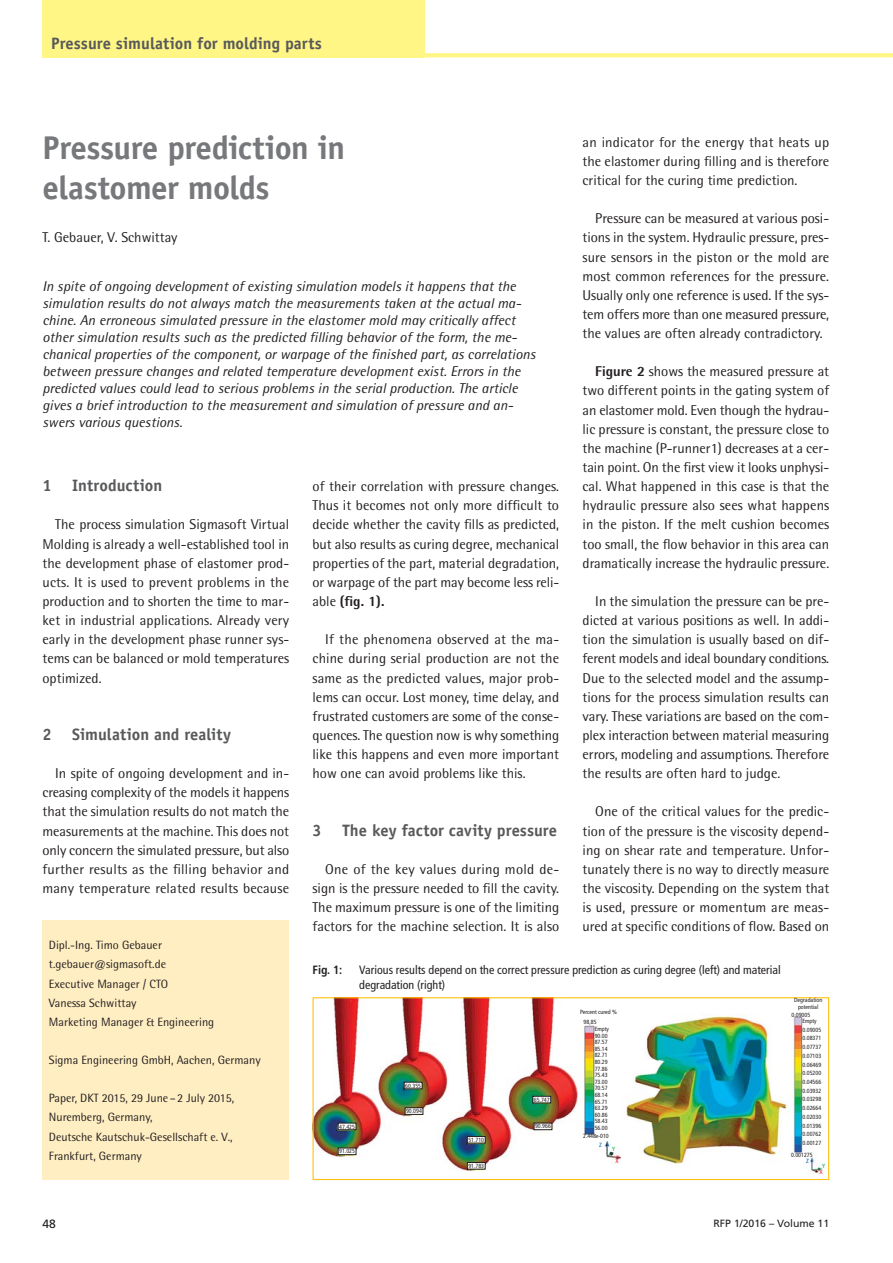
<style>
.page{position:relative;width:893px;height:1263px;background:#fff}
.page>*{position:absolute;margin:0;border:0;box-sizing:border-box;transform-origin:0 0}
.t1{font:700 33px/39.6px "Officina Sans";letter-spacing:-.015em;color:#77787b}
.t2{font:700 16.5px "Officina Sans";color:#58595b}
.t3{font:14.25px/19.2px "Rotis Semi Sans";color:#231f20;text-align:justify}
.t4{font:italic 14.25px/17.1px "Rotis Semi Sans";color:#231f20}
.t5{font:12px/19.2px "Rotis Semi Sans";color:#231f20}
.t6{font:condensed 12px/15px "Frutiger";color:#231f20}
.t7{font:700 condensed 12px "Frutiger";color:#231f20}
.t8{font:12px "Frutiger";color:#231f20}
.t9{font:10.5px "Frutiger";color:#231f20}
.t10{font:condensed 6px/6.6px "Frutiger";color:#231f20}
.t11{font:condensed 6px "Frutiger";color:#00a650}
.t12{font:condensed 6px "Frutiger";color:#0066b3}
.t13{font:condensed 6px "Frutiger";color:#ed1c24}
.s1{font-weight:800}
</style>
<div class="page">
<svg style="left:425px;top:53px;width:468px;height:4px"></svg>
<div style="left:43px;top:0;width:382px;height:57px;background:#fff685"></div>
<div style="left:43px;top:921px;width:246px;height:259px;background:#ffeec2"></div>
<img style="left:315px;top:999px;width:306px;height:172px">
<img style="left:625px;top:1014px;width:198px;height:160px">
<div style="left:313px;top:997px;width:516px;height:183px;border:1px solid #ffc20e"></div>
<div style="left:534px;top:1123px;width:18px;height:7px;background:#fff"></div>
<div style="left:534px;top:1123px;width:18px;height:7px;border:1px solid #231f20"></div>
<div style="left:533px;top:1096px;width:18px;height:7px;background:#fff"></div>
<div style="left:533px;top:1096px;width:18px;height:7px;border:1px solid #231f20"></div>
<div style="left:467px;top:1136px;width:18px;height:7px;background:#fff"></div>
<div style="left:467px;top:1136px;width:18px;height:7px;border:1px solid #231f20"></div>
<div style="left:467px;top:1162px;width:18px;height:7px;background:#fff"></div>
<div style="left:467px;top:1162px;width:18px;height:7px;border:1px solid #231f20"></div>
<div style="left:405px;top:1108px;width:18px;height:6px;background:#fff"></div>
<div style="left:405px;top:1107px;width:18px;height:7px;border:1px solid #231f20"></div>
<div style="left:404px;top:1082px;width:18px;height:7px;background:#fff"></div>
<div style="left:338px;top:1123px;width:18px;height:7px;background:#fff"></div>
<div style="left:338px;top:1123px;width:18px;height:7px;border:1px solid #231f20"></div>
<div style="left:338px;top:1148px;width:18px;height:6px;background:#fff"></div>
<div style="left:338px;top:1148px;width:18px;height:7px;border:1px solid #231f20"></div>
<p class="t2" style="left:51px;top:37px;width:272px">Pressure simulation for molding parts</p>
<h1 class="t1" style="left:43px;top:131px;width:304px">Pressure prediction in elastomer molds</h1>
<p class="t3" style="left:43px;top:229px;width:137px">T. Gebauer, V. Schwittay</p>
<p class="t4" style="left:43px;top:279px;width:495px">In spite of ongoing development of existing simulation models it happens that the simulation results do not always match the measurements taken at the actual ma&shy;chine. An erroneous simulated pressure in the elastomer mold may critically affect other simulation results such as the predicted filling behavior of the form, the me&shy;chanical properties of the component, or warpage of the finished part, as correlations between pressure changes and related temperature development exist. Errors in the predicted values could lead to serious problems in the serial production. The article gives a brief introduction to the measurement and simulation of pressure and an&shy;swers various questions.</p>
<p class="t2" style="left:43px;top:479px;width:121px">1 Introduction</p>
<p class="t3" style="left:43px;top:516px;width:248px;text-indent:13px">The process simulation Sigmasoft Virtual Molding is already a well-established tool in the development phase of elastomer prod&shy;ucts. It is used to prevent problems in the production and to shorten the time to mar&shy;ket in industrial applications. Already very early in the development phase runner sys&shy;tems can be balanced or mold temperatures optimized.</p>
<p class="t2" style="left:43px;top:728px;width:190px">2 Simulation and reality</p>
<p class="t3" style="left:43px;top:765px;width:248px;text-indent:13px">In spite of ongoing development and in&shy;creasing complexity of the models it happens that the simulation results do not match the measurements at the machine. This does not only concern the simulated pressure, but also further results as the filling behavior and many temperature related results because</p>
<p class="t3" style="left:313px;top:478px;width:248px">of their correlation with pressure changes.<br>Thus it becomes not only more difficult to decide whether the cavity fills as predicted, but also results as curing degree, mechanical properties of the part, material degradation, or warpage of the part may become less reli&shy;able <span class="s1">(fig. 1).</span></p>
<p class="t3" style="left:313px;top:631px;width:248px;text-indent:13px">If the phenomena observed at the ma&shy;chine during serial production are not the same as the predicted values, major prob&shy;lems can occur. Lost money, time delay, and frustrated customers are some of the conse&shy;quences. The question now is why something like this happens and even more important how one can avoid problems like this.</p>
<p class="t2" style="left:313px;top:824px;width:246px">3 The key factor cavity pressure</p>
<p class="t3" style="left:313px;top:861px;width:248px;text-indent:13px">One of the key values during mold de&shy;sign is the pressure needed to fill the cavity.<br>The maximum pressure is one of the limiting factors for the machine selection. It is also</p>
<p class="t3" style="left:583px;top:134px;width:248px">an indicator for the energy that heats up the elastomer during filling and is therefore critical for the curing time prediction.</p>
<p class="t3" style="left:583px;top:210px;width:248px;text-indent:13px">Pressure can be measured at various posi&shy;tions in the system. Hydraulic pressure, pres&shy;sure sensors in the piston or the mold are most common references for the pressure.<br>Usually only one reference is used. If the sys&shy;tem offers more than one measured pressure, the values are often already contradictory.</p>
<p class="t3" style="left:583px;top:363px;width:248px;text-indent:13px"><span class="s1">Figure 2</span> shows the measured pressure at two different points in the gating system of an elastomer mold. Even though the hydrau&shy;lic pressure is constant, the pressure close to the machine (P-runner1) decreases at a cer&shy;tain point. On the first view it looks unphysi&shy;cal. What happened in this case is that the hydraulic pressure also sees what happens in the piston. If the melt cushion becomes too small, the flow behavior in this area can dramatically increase the hydraulic pressure.</p>
<p class="t3" style="left:583px;top:593px;width:248px;text-indent:13px">In the simulation the pressure can be pre&shy;dicted at various positions as well. In addi&shy;tion the simulation is usually based on dif&shy;ferent models and ideal boundary conditions.<br>Due to the selected model and the assump&shy;tions for the process simulation results can vary. These variations are based on the com&shy;plex interaction between material measuring errors, modeling and assumptions. Therefore the results are often hard to judge.</p>
<p class="t3" style="left:583px;top:803px;width:248px;text-indent:13px">One of the critical values for the predic&shy;tion of the pressure is the viscosity depend&shy;ing on shear rate and temperature. Unfor&shy;tunately there is no way to directly measure the viscosity. Depending on the system that is used, pressure or momentum are meas&shy;ured at specific conditions of flow. Based on</p>
<p class="t5" style="left:49px;top:937px;width:167px">Dipl.-Ing. Timo Gebauer t.gebauer@sigmasoft.de<br>Executive Manager / CTO<br>Vanessa Schwittay<br>Marketing Manager &amp; Engineering</p>
<p class="t5" style="left:49px;top:1051px;width:213px">Sigma Engineering GmbH, Aachen, Germany</p>
<p class="t5" style="left:49px;top:1090px;width:187px">Paper, DKT 2015, 29 June – 2 July 2015,<br>Nuremberg, Germany,<br>Deutsche Kautschuk-Gesellschaft e. V.,<br>Frankfurt, Germany</p>
<p class="t7" style="left:313px;top:965px;width:31px">Fig. 1:</p>
<p class="t6" style="left:359px;top:963px;width:423px">Various results depend on the correct pressure prediction as curing degree (left) and material degradation (right)</p>
<p class="t10" style="left:595px;top:1026px;width:16px">Empty<br>90.00<br>87.57<br>85.14<br>82.71<br>80.29<br>77.86<br>75.43<br>73.00<br>70.57<br>68.14<br>65.71<br>63.29<br>60.86<br>58.43<br>56.00</p>
<p class="t10" style="left:580px;top:1009px;width:39px">Percent cured %</p>
<p class="t10" style="left:584px;top:1019px;width:14px">98,85</p>
<p class="t10" style="left:405px;top:1083px;width:17px">60.355</p>
<p class="t10" style="left:534px;top:1097px;width:17px">65.747</p>
<p class="t10" style="left:406px;top:1108px;width:17px">90.094</p>
<p class="t10" style="left:535px;top:1123px;width:17px">90.966</p>
<p class="t10" style="left:339px;top:1123px;width:17px">47.425</p>
<p class="t10" style="left:339px;top:1148px;width:17px">91.025</p>
<p class="t10" style="left:583px;top:1133px;width:27px">2.448e-010</p>
<p class="t10" style="left:468px;top:1137px;width:17px">51.710</p>
<p class="t10" style="left:468px;top:1163px;width:17px">91.783</p>
<p class="t12" style="left:599px;top:1142px;width:4px">Z</p>
<p class="t11" style="left:612px;top:1147px;width:5px">Y</p>
<p class="t13" style="left:615px;top:1158px;width:5px">X</p>
<p class="t10" style="left:794px;top:997px;width:30px;text-align:center">Degradation potential</p>
<p class="t10" style="left:791px;top:1011px;width:20px">0.09005</p>
<p class="t10" style="left:802px;top:1017px;width:20px;line-height:8.7px">Empty<br>0.09005<br>0.08371<br>0.07737<br>0.07103<br>0.06469<br>0.05200<br>0.04566<br>0.03932<br>0.03298<br>0.02664<br>0.02030<br>0.01396<br>0.00762<br>0.00127</p>
<p class="t10" style="left:791px;top:1152px;width:23px">0.001275</p>
<p class="t12" style="left:806px;top:1159px;width:4px">Z</p>
<p class="t11" style="left:822px;top:1163px;width:5px">Y</p>
<p class="t13" style="left:819px;top:1170px;width:5px">X</p>
<p class="t8" style="left:43px;top:1219px;width:15px">48</p>
<p class="t9" style="left:714px;top:1218px;width:117px">RFP 1/2016 – Volume 11</p>
</div>
